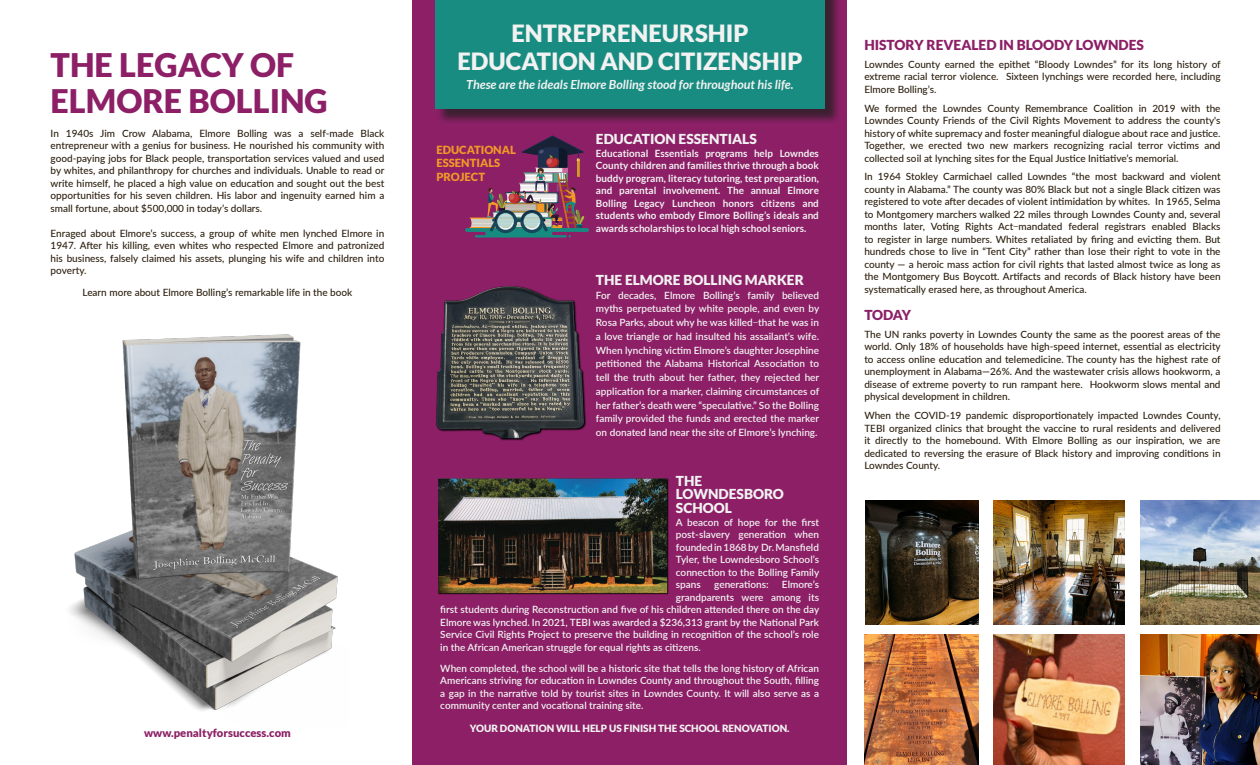
<style>
.page{position:relative;width:1260px;height:765px;background:#fff}
.page>*{position:absolute;margin:0;border:0;box-sizing:border-box;transform-origin:0 0}
.t1{font:900 32.5px "Lato";color:#8c1f66}
.t2{font:900 23.75px "Lato";color:#f2f2f2}
.t3{font:900 13.75px/13.8px "Lato";color:#f2f2f2}
.t4{font:900 13.75px "Lato";color:#8c1f66}
.t5{font:italic 700 12.5px "Lato";color:#f2f2f2}
.t6{font:900 11.25px/13.5px "Lato";color:#f29827}
.t7{font:900 11.25px "Lato";color:#8c2166}
.t8{font:500 10px/12.5px "Lato";color:#2d2010;text-align:justify}
.t9{font:600 10px/13.8px "Lato";color:#f2f2f2;text-align:justify}
.t10{font:700 10px/12.5px "Lato";color:#f2f2f2;text-align:justify}
.t11{font:900 10px "Lato";color:#f2f2f2}
.s1{font-family:"Myriad Pro";font-weight:400;font-stretch:condensed}
</style>
<div class="page">
<div style="left:412px;top:0;width:435px;height:765px;background:#8c1f66"></div>
<div style="left:437px;top:0;width:404px;height:124px;background:#231f20;opacity:.75"></div>
<div style="left:435px;top:0;width:390px;height:109px;background:#198c81"></div>
<img style="left:465px;top:136px;width:124px;height:102px">
<img style="left:436px;top:286px;width:150px;height:155px">
<img style="left:438px;top:478px;width:231px;height:117px">
<img style="left:865px;top:501px;width:114px;height:124px">
<img style="left:994px;top:501px;width:131px;height:124px">
<img style="left:1140px;top:501px;width:120px;height:124px">
<img style="left:1140px;top:634px;width:120px;height:131px">
<img style="left:994px;top:634px;width:131px;height:131px">
<img style="left:864px;top:634px;width:115px;height:131px">
<img style="left:70px;top:334px;width:268px;height:377px">
<p class="t1" style="left:51px;top:46px;width:245px">THE LEGACY OF</p>
<p class="t1" style="left:51px;top:82px;width:279px">ELMORE BOLLING</p>
<p class="t8" style="left:51px;top:126px;width:335px">In 1940s Jim Crow Alabama, Elmore Bolling was a self-made Black entrepreneur with a genius for business. He nourished his community with good-paying jobs for Black people, transportation services valued and used by whites, and philanthropy for churches and individuals. Unable to read or write himself, he placed a high value on education and sought out the best opportunities for his seven children. His labor and ingenuity earned him a small fortune, about $500,000 in today’s dollars.</p>
<p class="t8" style="left:51px;top:226px;width:335px">Enraged about Elmore’s success, a group of white men lynched Elmore in 1947. After his killing, even whites who respected Elmore and patronized his business, falsely claimed his assets, plunging his wife and children into poverty.</p>
<p class="t8" style="left:83px;top:286px;width:271px">Learn more about Elmore Bolling’s remarkable life in the book</p>
<p class="t7" style="left:144px;top:726px;width:148px">www.penaltyforsuccess.com</p>
<p class="t2" style="left:511px;top:19px;width:239px">ENTREPRENEURSHIP</p>
<p class="t2" style="left:458px;top:48px;width:346px">EDUCATION AND CITIZENSHIP</p>
<p class="t5" style="left:466px;top:77px;width:329px">These are the ideals Elmore Bolling stood for throughout his life.</p>
<p class="t6" style="left:436px;top:143px;width:81px">EDUCATIONAL<br>ESSENTIALS<br>PROJECT</p>
<p class="t3" style="left:596px;top:132px;width:162px">EDUCATION ESSENTIALS</p>
<p class="t10" style="left:596px;top:147px;width:225px">Educational Essentials programs help Lowndes County children and families thrive through a book buddy program, literacy tutoring, test preparation, and parental involvement. The annual Elmore Bolling Legacy Luncheon honors citizens and students who embody Elmore Bolling’s ideals and awards scholarships to local high school seniors.</p>
<p class="t3" style="left:596px;top:273px;width:209px">THE ELMORE BOLLING MARKER</p>
<p class="t9" style="left:596px;top:288px;width:225px">For decades, Elmore Bolling’s family believed myths perpetuated by white people, and even by Rosa Parks, about why he was killed<span class="s1">–</span>that he was in a love triangle or had insulted his assailant’s wife.<br>When lynching victim Elmore’s daughter Josephine petitioned the Alabama Historical Association to tell the truth about her father, they rejected her application for a marker, claiming circumstances of her father’s death were “speculative.” So the Bolling family provided the funds and erected the marker on donated land near the site of Elmore’s lynching.</p>
<p class="t3" style="left:676px;top:473px;width:28px">THE</p>
<p class="t3" style="left:676px;top:487px;width:109px">LOWNDESBORO<br>SCHOOL</p>
<p class="t9" style="left:676px;top:515px;width:145px;line-height:12.5px">A beacon of hope for the first post-slavery generation when founded in 1868 by Dr. Mansfield Tyler, the Lowndesboro School’s connection to the Bolling Family spans</p>
<p class="t9" style="left:714px;top:577px;width:56px">generations:</p>
<p class="t9" style="left:782px;top:577px;width:39px">Elmore’s</p>
<p class="t9" style="left:676px;top:590px;width:145px">grandparents were among its</p>
<p class="t9" style="left:440px;top:602px;width:380px">first students during Reconstruction and five of his children attended there on the day</p>
<p class="t9" style="left:440px;top:615px;width:380px">Elmore was lynched. In 2021, TEBI was awarded a $236,313 grant by the National Park</p>
<p class="t9" style="left:440px;top:627px;width:380px">Service Civil Rights Project to preserve the building in recognition of the school’s role</p>
<p class="t9" style="left:440px;top:640px;width:262px">in the African American struggle for equal rights as citizens.</p>
<p class="t9" style="left:440px;top:661px;width:380px;line-height:12.5px">When completed, the school will be a historic site that tells the long history of African Americans striving for education in Lowndes County and throughout the South, filling a gap in the narrative told by tourist sites in Lowndes County. It will also serve as a community center and vocational training site.</p>
<p class="t11" style="left:470px;top:722px;width:321px">YOUR DONATION WILL HELP US FINISH THE SCHOOL RENOVATION.</p>
<p class="t4" style="left:864px;top:37px;width:281px">HISTORY REVEALED IN BLOODY LOWNDES</p>
<p class="t8" style="left:864px;top:58px;width:358px">Lowndes County earned the epithet “Bloody Lowndes” for its long history of extreme racial terror violence. Sixteen lynchings were recorded here, including Elmore Bolling’s.</p>
<p class="t8" style="left:864px;top:101px;width:358px">We formed the Lowndes County Remembrance Coalition in 2019 with the Lowndes County Friends of the Civil Rights Movement to address the county's history of white supremacy and foster meaningful dialogue about race and justice.<br>Together, we erected two new markers recognizing racial terror victims and collected soil at lynching sites for the Equal Justice Initiative’s memorial.</p>
<p class="t8" style="left:864px;top:170px;width:358px">In 1964 Stokley Carmichael called Lowndes “the most backward and violent county in Alabama.” The county was 80% Black but not a single Black citizen was registered to vote after decades of violent intimidation by whites. In 1965, Selma to Montgomery marchers walked 22 miles through Lowndes County and, several months later, Voting Rights Act<span class="s1">–</span>mandated federal registrars enabled Blacks to register in large numbers. Whites retaliated by firing and evicting them. But hundreds chose to live in “Tent City” rather than lose their right to vote in the county — a heroic mass action for civil rights that lasted almost twice as long as the Montgomery Bus Boycott. Artifacts and records of Black history have been systematically erased here, as throughout America.</p>
<p class="t4" style="left:864px;top:307px;width:48px">TODAY</p>
<p class="t8" style="left:864px;top:328px;width:358px">The UN ranks poverty in Lowndes County the same as the poorest areas of the world. Only 18% of households have high-speed internet, essential as electricity to access online education and telemedicine. The county has the highest rate of unemployment in Alabama—26%. And the wastewater crisis allows hookworm, a disease of extreme poverty to run rampant here. Hookworm slows mental and physical development in children.</p>
<p class="t8" style="left:864px;top:409px;width:358px">When the COVID-19 pandemic disproportionately impacted Lowndes County, TEBI organized clinics that brought the vaccine to rural residents and delivered it directly to the homebound. With Elmore Bolling as our inspiration, we are dedicated to reversing the erasure of Black history and improving conditions in Lowndes County.</p>
</div>
